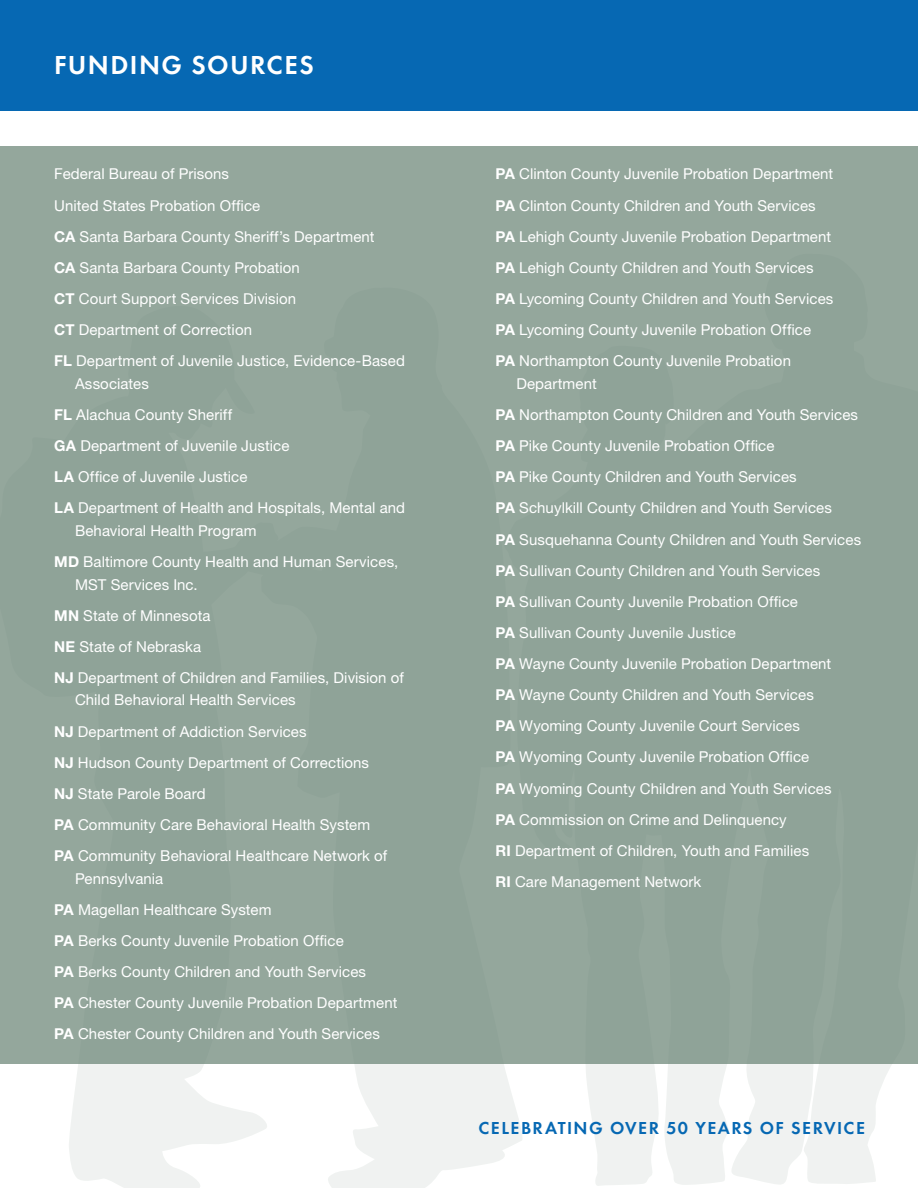
<style>
.page{position:relative;width:918px;height:1188px;background:#fff}
.page>*{position:absolute;margin:0;border:0;box-sizing:border-box;transform-origin:0 0}
.t1{font:600 27px "Futura";letter-spacing:.055em;color:#fff}
.t2{font:600 18px "Futura";letter-spacing:.08em;color:#0668b3}
.t3{font:15px/31.2px "Helvetica Neue CE";letter-spacing:.005em;color:#fff}
.s1{font-weight:700}
</style>
<div class="page">
<svg style="left:69px;top:1064px;width:192px;height:124px;fill:#f0f2f1"></svg>
<svg style="left:586px;top:1064px;width:306px;height:122px;fill:#f0f2f1"></svg>
<svg style="left:261px;top:1064px;width:261px;height:124px;fill:#f0f2f1"></svg>
<div style="left:0;top:146px;width:918px;height:918px;background:#8fa398"></div>
<div style="left:0;top:0;width:918px;height:110px;background:#0668b3"></div>
<h1 class="t1" style="left:54px;top:49px;width:261px">FUNDING SOURCES</h1>
<p class="t3" style="left:54px;top:159px;width:352px">Federal Bureau of Prisons<br>United States Probation Office<br><span class="s1">CA</span> Santa Barbara County Sheriff’s Department<br><span class="s1">CA</span> Santa Barbara County Probation<br><span class="s1">CT</span> Court Support Services Division<br><span class="s1">CT</span> Department of Correction<br><span class="s1">FL</span> Department of Juvenile Justice, Evidence-Based</p>
<p class="t3" style="left:54px;top:368px;width:352px;text-indent:21px">Associates<br><span class="s1">FL</span> Alachua County Sheriff<br><span class="s1">GA</span> Department of Juvenile Justice<br><span class="s1">LA</span> Office of Juvenile Justice<br><span class="s1">LA</span> Department of Health and Hospitals, Mental and</p>
<p class="t3" style="left:54px;top:515px;width:346px;text-indent:21px">Behavioral Health Program<br><span class="s1">MD</span> Baltimore County Health and Human Services,</p>
<p class="t3" style="left:54px;top:569px;width:351px;text-indent:21px">MST Services Inc.<br><span class="s1">MN</span> State of Minnesota<br><span class="s1">NE</span> State of Nebraska<br><span class="s1">NJ</span> Department of Children and Families, Division of</p>
<p class="t3" style="left:54px;top:685px;width:334px;text-indent:21px">Child Behavioral Health Services<br><span class="s1">NJ</span> Department of Addiction Services<br><span class="s1">NJ</span> Hudson County Department of Corrections <span class="s1">NJ</span> State Parole Board<br><span class="s1">PA</span> Community Care Behavioral Health System <span class="s1">PA</span> Community Behavioral Healthcare Network of</p>
<p class="t3" style="left:54px;top:863px;width:345px;text-indent:21px">Pennsylvania<br><span class="s1">PA</span> Magellan Healthcare System<br><span class="s1">PA</span> Berks County Juvenile Probation Office<br><span class="s1">PA</span> Berks County Children and Youth Services<br><span class="s1">PA</span> Chester County Juvenile Probation Department <span class="s1">PA</span> Chester County Children and Youth Services</p>
<p class="t3" style="left:495px;top:159px;width:339px"><span class="s1">PA</span> Clinton County Juvenile Probation Department <span class="s1">PA</span> Clinton County Children and Youth Services <span class="s1">PA</span> Lehigh County Juvenile Probation Department <span class="s1">PA</span> Lehigh County Children and Youth Services <span class="s1">PA</span> Lycoming County Children and Youth Services <span class="s1">PA</span> Lycoming County Juvenile Probation Office <span class="s1">PA</span> Northampton County Juvenile Probation</p>
<p class="t3" style="left:495px;top:368px;width:367px;text-indent:21px">Department<br><span class="s1">PA</span> Northampton County Children and Youth Services <span class="s1">PA</span> Pike County Juvenile Probation Office<br><span class="s1">PA</span> Pike County Children and Youth Services<br><span class="s1">PA</span> Schuylkill County Children and Youth Services<br><span class="s1">PA</span> Susquehanna County Children and Youth Services <span class="s1">PA</span> Sullivan County Children and Youth Services<br><span class="s1">PA</span> Sullivan County Juvenile Probation Office<br><span class="s1">PA</span> Sullivan County Juvenile Justice<br><span class="s1">PA</span> Wayne County Juvenile Probation Department<br><span class="s1">PA</span> Wayne County Children and Youth Services<br><span class="s1">PA</span> Wyoming County Juvenile Court Services<br><span class="s1">PA</span> Wyoming County Juvenile Probation Office<br><span class="s1">PA</span> Wyoming County Children and Youth Services<br><span class="s1">PA</span> Commission on Crime and Delinquency<br><span class="s1">RI</span> Department of Children, Youth and Families<br><span class="s1">RI</span> Care Management Network</p>
<p class="t2" style="left:478px;top:1117px;width:388px">CELEBRATING OVER 50 YEARS OF SERVICE</p>
</div>
